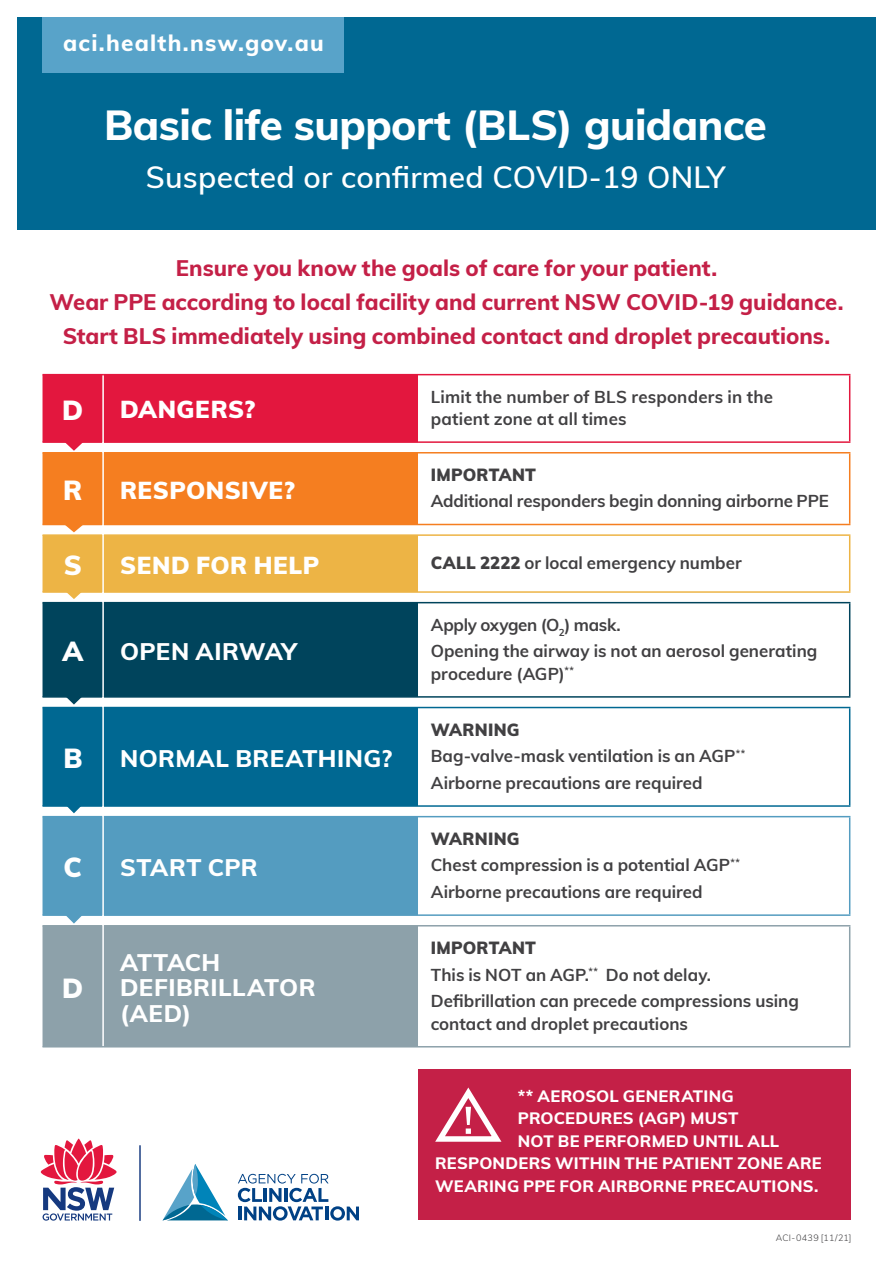
<style>
.page{position:relative;width:893px;height:1263px;background:#fff}
.page>*{position:absolute;margin:0;border:0;box-sizing:border-box;transform-origin:0 0}
.t1{font:800 42px "Muli";letter-spacing:-.015em;color:#fff}
.t2{font:600 30px "Muli";letter-spacing:.01em;color:#fff}
.Table_H2{font:900 27px "Muli";color:#fff}
.Table_H2-2{font:800 24px/25.5px "Muli";letter-spacing:.015em;color:#fff}
.Table_H2-3{font:900 24px "Muli";letter-spacing:.02em;color:#fff}
.Stop_copy{font:800 22.5px "Muli";color:#c42047}
.Page_TAB{font:800 22.5px "Muli";letter-spacing:.05em;color:#fff}
.t3{font:800 19.5px "Muli";letter-spacing:.01em;color:#fff}
.Table_H2-4{font:700 17.25px/22.5px "Muli";color:#414042}
.Table_H2-5{font:900 17.25px "Muli";letter-spacing:.01em;color:#414042}
.Table_H2-6{font:700 17.25px "Muli";letter-spacing:-.02em;color:#414042}
._5__Body_Copy_10_14p{font:800 16.5px "Muli";letter-spacing:.01em;color:#fff}
.Job_number{font:300 9px "Muli";letter-spacing:.035em;color:#414042}
.s1{font-weight:900}
</style>
<div class="page">
<svg style="left:238px;top:1174px;width:121px;height:46px"></svg>
<hr style="left:139px;top:1145px;width:2px;height:76px;background:#15397f">
<svg style="left:40px;top:1138px;width:77px;height:82px"></svg>
<svg style="left:162px;top:1164px;width:66px;height:57px"></svg>
<div style="left:43px;top:926px;width:375px;height:120px;background:#8da1aa"></div>
<hr style="left:43px;top:374px;width:60px;height:1px;background:#e3173e">
<hr style="left:103px;top:374px;width:315px;height:1px;background:#e3173e">
<hr style="left:418px;top:374px;width:432px;height:1px;background:#e3173e">
<hr style="left:849px;top:375px;width:1px;height:66px;background:#e3173e">
<hr style="left:418px;top:441px;width:432px;height:2px;background:#e3173e">
<hr style="left:418px;top:707px;width:432px;height:1px;background:#006892">
<hr style="left:849px;top:708px;width:1px;height:97px;background:#006892">
<hr style="left:418px;top:805px;width:432px;height:2px;background:#006892">
<hr style="left:418px;top:452px;width:432px;height:1px;background:#f57e20">
<hr style="left:849px;top:453px;width:1px;height:71px;background:#f57e20">
<hr style="left:418px;top:524px;width:432px;height:1px;background:#f57e20">
<hr style="left:418px;top:534px;width:432px;height:2px;background:#edb445">
<hr style="left:849px;top:536px;width:1px;height:55px;background:#edb445">
<hr style="left:418px;top:591px;width:432px;height:2px;background:#edb445">
<hr style="left:418px;top:602px;width:432px;height:1px;background:#00445c">
<hr style="left:849px;top:603px;width:1px;height:93px;background:#00445c">
<hr style="left:418px;top:696px;width:432px;height:2px;background:#00445c">
<hr style="left:418px;top:925px;width:432px;height:1px;background:#8da1aa">
<hr style="left:849px;top:926px;width:1px;height:120px;background:#8da1aa">
<hr style="left:43px;top:1046px;width:60px;height:1px;background:#8da1aa">
<hr style="left:103px;top:1046px;width:315px;height:1px;background:#8da1aa">
<hr style="left:418px;top:1046px;width:432px;height:1px;background:#8da1aa">
<hr style="left:418px;top:816px;width:432px;height:1px;background:#549cc0">
<hr style="left:849px;top:817px;width:1px;height:97px;background:#549cc0">
<hr style="left:418px;top:914px;width:432px;height:2px;background:#549cc0">
<hr style="left:102px;top:926px;width:2px;height:120px;background:#fff">
<svg style="left:43px;top:375px;width:375px;height:551px;background:#7f7b7a"></svg>
<div style="left:17px;top:17px;width:859px;height:213px;background:#006892"></div>
<div style="left:43px;top:17px;width:301px;height:55px;background:#58a3c9"></div>
<div style="left:418px;top:1069px;width:432px;height:151px;background:#c42047"></div>
<svg style="left:435px;top:1087px;width:67px;height:55px"></svg>
<p class="t3" style="left:42px;top:18px;width:212px">aci.health.nsw.gov.au</p>
<p class="Page_TAB" style="left:63px;top:26px;width:262px">aci.health.nsw.gov.au</p>
<p class="t1" style="left:104px;top:94px;width:664px">Basic life support (BLS) guidance</p>
<p class="t2" style="left:146px;top:155px;width:581px">Suspected or confirmed COVID-19 ONLY</p>
<p class="Stop_copy" style="left:176px;top:251px;width:543px">Ensure you know the goals of care for your patient.</p>
<p class="Stop_copy" style="left:50px;top:285px;width:795px">Wear PPE according to local facility and current NSW COVID-19 guidance.</p>
<p class="Stop_copy" style="left:63px;top:320px;width:769px">Start BLS immediately using combined contact and droplet precautions.</p>
<p class="Table_H2" style="left:62px;top:390px;width:23px">D</p>
<p class="Table_H2-3" style="left:120px;top:392px;width:137px">DANGERS?</p>
<p class="Table_H2-4" style="left:431px;top:384px;width:344px">Limit the number of BLS responders in the patient zone at all times</p>
<p class="Table_H2" style="left:63px;top:470px;width:21px">R</p>
<p class="Table_H2-3" style="left:120px;top:472px;width:176px">RESPONSIVE?</p>
<p class="Table_H2-5" style="left:431px;top:462px;width:107px">IMPORTANT</p>
<p class="Table_H2-4" style="left:431px;top:489px;width:400px">Additional responders begin donning airborne PPE</p>
<p class="Table_H2" style="left:64px;top:545px;width:20px">S</p>
<p class="Table_H2-3" style="left:120px;top:547px;width:201px">SEND FOR HELP</p>
<p class="Table_H2-4" style="left:431px;top:551px;width:312px"><span class="s1">CALL 2222</span> or local emergency number</p>
<p class="Table_H2" style="left:62px;top:632px;width:22px">A</p>
<p class="Table_H2-2" style="left:120px;top:637px;width:178px">OPEN AIRWAY</p>
<p class="Table_H2" style="left:63px;top:739px;width:20px">B</p>
<p class="Table_H2-2" style="left:120px;top:744px;width:273px">NORMAL BREATHING?</p>
<p class="Table_H2" style="left:64px;top:848px;width:20px">C</p>
<p class="Table_H2-2" style="left:120px;top:853px;width:139px">START CPR</p>
<p class="Table_H2" style="left:62px;top:968px;width:23px">D</p>
<p class="Table_H2-2" style="left:120px;top:948px;width:197px">ATTACH<br>DEFIBRILLATOR (AED)</p>
<p class="Table_H2-6" style="left:431px;top:612px;width:192px">Apply oxygen (O<sub>2</sub>) mask.</p>
<p class="Table_H2-4" style="left:431px;top:639px;width:388px">Opening the airway is not an aerosol generating procedure (AGP)<sup>**</sup></p>
<p class="Table_H2-5" style="left:431px;top:717px;width:90px">WARNING</p>
<p class="Table_H2-4" style="left:431px;top:744px;width:316px">Bag-valve-mask ventilation is an AGP<sup>**</sup></p>
<p class="Table_H2-4" style="left:431px;top:771px;width:273px">Airborne precautions are required</p>
<p class="Table_H2-5" style="left:431px;top:826px;width:90px">WARNING</p>
<p class="Table_H2-4" style="left:431px;top:853px;width:311px">Chest compression is a potential AGP<sup>**</sup></p>
<p class="Table_H2-4" style="left:431px;top:880px;width:273px">Airborne precautions are required</p>
<p class="Table_H2-5" style="left:431px;top:935px;width:107px">IMPORTANT</p>
<p class="Table_H2-4" style="left:431px;top:962px;width:282px">This is NOT an AGP.<sup>**</sup> Do not delay.</p>
<p class="Table_H2-4" style="left:431px;top:989px;width:370px">Defibrillation can precede compressions using contact and droplet precautions</p>
<p class="_5__Body_Copy_10_14p" style="left:518px;top:1084px;width:217px">** AEROSOL GENERATING</p>
<p class="_5__Body_Copy_10_14p" style="left:518px;top:1106px;width:222px">PROCEDURES (AGP) MUST</p>
<p class="_5__Body_Copy_10_14p" style="left:518px;top:1129px;width:263px">NOT BE PERFORMED UNTIL ALL</p>
<p class="_5__Body_Copy_10_14p" style="left:435px;top:1151px;width:388px">RESPONDERS WITHIN THE PATIENT ZONE ARE</p>
<p class="_5__Body_Copy_10_14p" style="left:435px;top:1174px;width:385px">WEARING PPE FOR AIRBORNE PRECAUTIONS.</p>
<p class="Job_number" style="left:776px;top:1232px;width:77px">ACI-0439 [11/21]</p>
</div>
